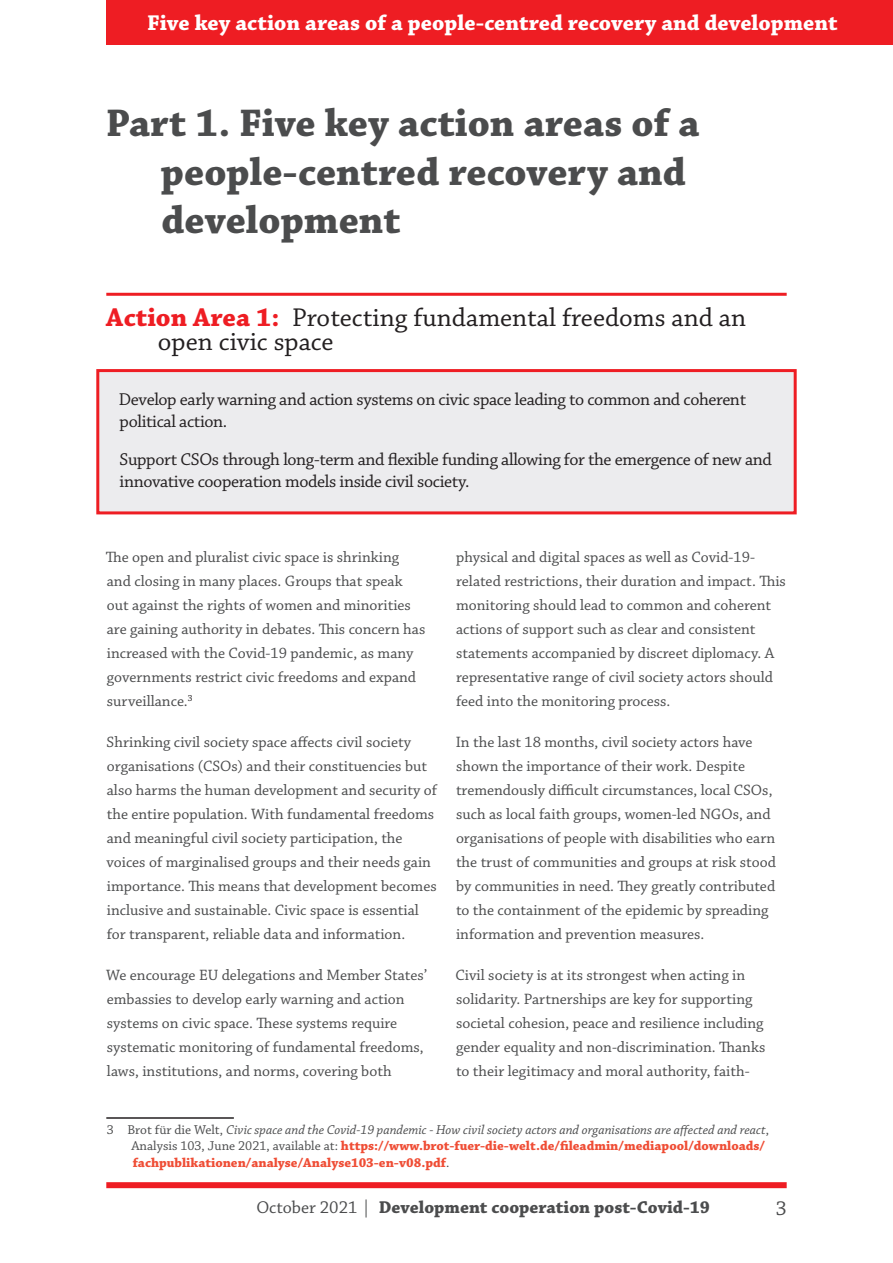
<style>
.page{position:relative;width:893px;height:1263px;background:#fff}
.page>*{position:absolute;margin:0;border:0;box-sizing:border-box;transform-origin:0 0}
.t1{font:700 40.5px/48.6px "Chaparral Pro";color:#4b4c4d}
.t2{font:27px/24px "Chaparral Pro";color:#231f20}
.t3{font:700 22.5px "Chaparral Pro";color:#fff}
.t4{font:21px "Chaparral Pro";color:#4b4c4d}
.Objective{font:18px/21.6px "Chaparral Pro";letter-spacing:-.02em;color:#231f20}
.t5{font:700 18px "Chaparral Pro";color:#4b4c4d}
.t6{font:15.75px/24px "Chaparral Pro";color:#4b4c4d}
.Footnote{font:700 13.5px/16.2px "Chaparral Pro";color:#ef4d35}
.s1{font-weight:700;color:#ee1d23}
.s2{font-weight:400;color:#4b4c4d}
.s3{font-weight:400;font-style:italic;color:#4b4c4d}
.s4{font-weight:400}
</style>
<div class="page">
<div style="left:106px;top:1182px;width:681px;height:6px;background:#ee1d23"></div>
<div style="left:106px;top:0;width:787px;height:45px;background:#ee1d23"></div>
<hr style="left:106px;top:293px;width:681px;height:3px;background:#ee1d23">
<div style="left:96px;top:369px;width:701px;height:145px;background:#ececee;border:3px solid #ee1d23"></div>
<hr style="left:106px;top:1117px;width:128px;height:2px;background:#231f20">
<h3 class="t3" style="left:147px;top:10px;width:692px">Five key action areas of a people-centred recovery and development</h3>
<p class="t1" style="left:161px;top:101px;width:540px;text-indent:-55px">Part 1. Five key action areas of a people-centred recovery and development</p>
<p class="t2" style="left:158px;top:306px;width:590px;text-indent:-52px"><span class="s1">Action Area 1:</span> Protecting fundamental freedoms and an open civic space</p>
<p class="Objective" style="left:119px;top:389px;width:629px">Develop early warning and action systems on civic space leading to common and coherent political action.</p>
<p class="Objective" style="left:120px;top:450px;width:654px">Support CSOs through long-term and flexible funding allowing for the emergence of new and innovative cooperation models inside civil society.</p>
<p class="t6" style="left:106px;top:546px;width:321px">The open and pluralist civic space is shrinking and closing in many places. Groups that speak out against the rights of women and minorities are gaining authority in debates. This concern has increased with the Covid-19 pandemic, as many governments restrict civic freedoms and expand surveillance.<sup>3</sup></p>
<p class="t6" style="left:107px;top:731px;width:332px">Shrinking civil society space affects civil society organisations (CSOs) and their constituencies but also harms the human development and security of the entire population. With fundamental freedoms and meaningful civil society participation, the voices of marginalised groups and their needs gain importance. This means that development becomes inclusive and sustainable. Civic space is essential for transparent, reliable data and information.</p>
<p class="t6" style="left:106px;top:964px;width:322px">We encourage EU delegations and Member States’ embassies to develop early warning and action systems on civic space. These systems require systematic monitoring of fundamental freedoms, laws, institutions, and norms, covering both</p>
<p class="t6" style="left:456px;top:546px;width:331px">physical and digital spaces as well as Covid-19- related restrictions, their duration and impact. This monitoring should lead to common and coherent actions of support such as clear and consistent statements accompanied by discreet diplomacy. A representative range of civil society actors should feed into the monitoring process.</p>
<p class="t6" style="left:456px;top:731px;width:322px">In the last 18 months, civil society actors have shown the importance of their work. Despite tremendously difficult circumstances, local CSOs, such as local faith groups, women-led NGOs, and organisations of people with disabilities who earn the trust of communities and groups at risk stood by communities in need. They greatly contributed to the containment of the epidemic by spreading information and prevention measures.</p>
<p class="t6" style="left:455px;top:964px;width:311px">Civil society is at its strongest when acting in solidarity. Partnerships are key for supporting societal cohesion, peace and resilience including gender equality and non-discrimination. Thanks to their legitimacy and moral authority, faith-</p>
<p class="Footnote" style="left:131px;top:1122px;width:639px;text-indent:-25px"><span class="s2">3 Brot für die Welt,</span> <span class="s3">Civic space and the Covid-19 pandemic - How civil society actors and organisations are affected and react</span><span class="s2">,<br>Analysis 103, June 2021, available at:</span> https://www.brot-fuer-die-welt.de/fileadmin/mediapool/downloads/ fachpublikationen/analyse/Analyse103-en-v08.pdf<span class="s2">.</span></p>
<p class="t5" style="left:256px;top:1197px;width:455px"><span class="s4">October 2021 |</span> Development cooperation post-Covid-19</p>
<h3 class="t4" style="left:776px;top:1196px;width:13px">3</h3>
</div>
